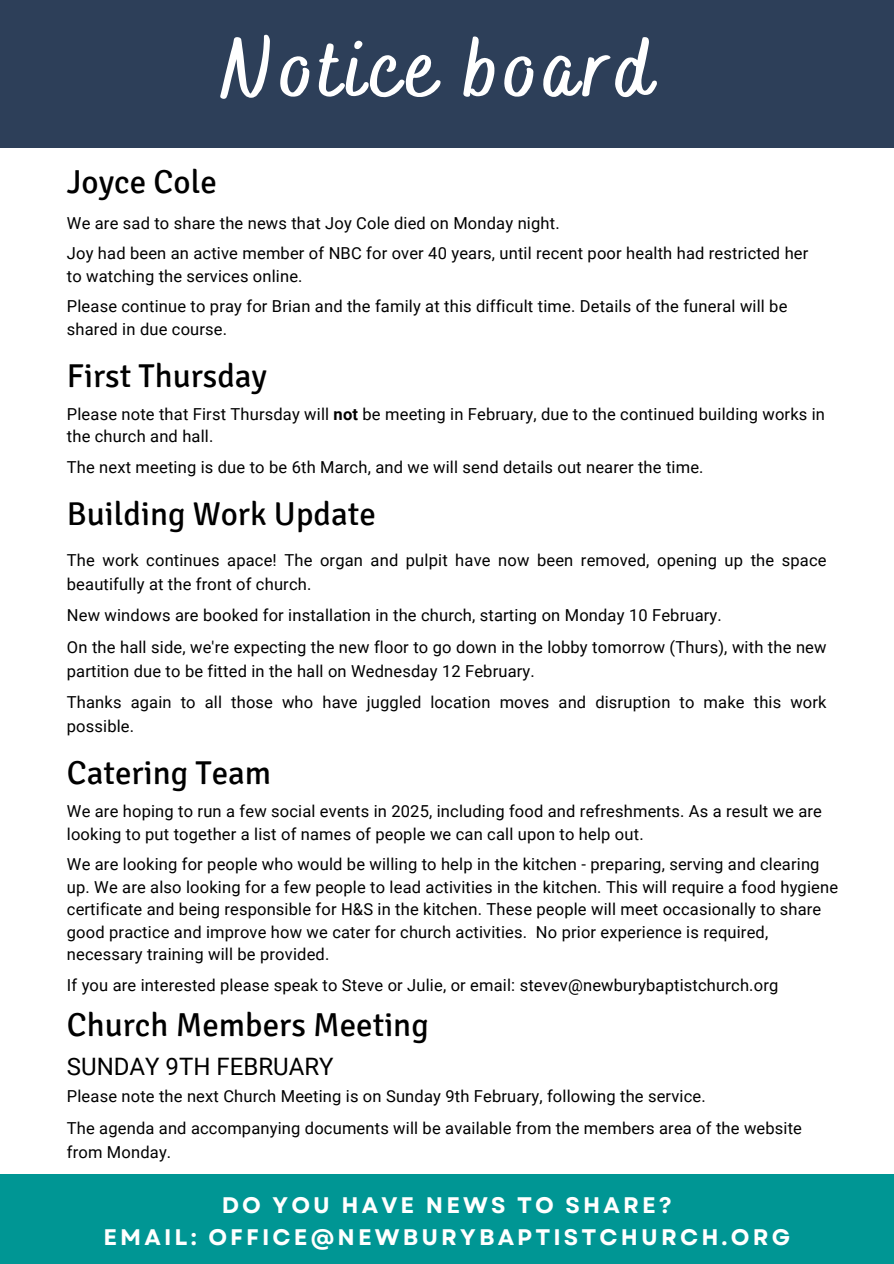
<style>
.page{position:relative;width:894px;height:1264px;background:#fff}
.page>*{position:absolute;margin:0;border:0;box-sizing:border-box;transform-origin:0 0}
.t1{font:700 86.85px "Bakerie Smooth";letter-spacing:.07em;color:#fff}
.t2{font:33px "Signika";color:#000}
.t3{font:24px "Roboto";color:#000}
.t4{font:700 22.5px/31.5px "Garet";letter-spacing:.14em;color:#fff;text-align:center}
.t5{font:16.5px/22.5px "Roboto";letter-spacing:.01em;color:#000}
.s1{font-weight:700}
</style>
<div class="page">
<div style="left:0;top:0;width:893px;height:148px;background:#2d3f59"></div>
<div style="left:0;top:1174px;width:893px;height:89px;background:#009694"></div>
<h1 class="t1" style="left:220px;top:17px;width:435px">Notice board</h1>
<p class="t2" style="left:67px;top:162px;width:151px">Joyce Cole</p>
<h2 class="t5" style="left:67px;top:212px;width:494px">We are sad to share the news that Joy Cole died on Monday night.</h2>
<p class="t5" style="left:67px;top:242px;width:742px">Joy had been an active member of NBC for over 40 years, until recent poor health had restricted her to watching the services online.</p>
<p class="t5" style="left:67px;top:295px;width:722px">Please continue to pray for Brian and the family at this difficult time. Details of the funeral will be shared in due course.</p>
<h2 class="t2" style="left:67px;top:355px;width:202px">First Thursday</h2>
<p class="t5" style="left:67px;top:403px;width:759px">Please note that First Thursday will <span class="s1">not</span> be meeting in February, due to the continued building works in the church and hall.</p>
<p class="t5" style="left:67px;top:456px;width:638px">The next meeting is due to be 6th March, and we will send details out nearer the time.</p>
<p class="t2" style="left:67px;top:494px;width:310px">Building Work Update</p>
<p class="t5" style="left:67px;top:548px;width:761px;line-height:23.7px">The work continues apace! The organ and pulpit have now been removed, opening up the space beautifully at the front of church.</p>
<p class="t5" style="left:67px;top:604px;width:656px">New windows are booked for installation in the church, starting on Monday 10 February.</p>
<h2 class="t5" style="left:67px;top:635px;width:761px;line-height:23.7px">On the hall side, we're expecting the new floor to go down in the lobby tomorrow (Thurs), with the new partition due to be fitted in the hall on Wednesday 12 February.</h2>
<p class="t5" style="left:67px;top:690px;width:761px;line-height:23.7px">Thanks again to all those who have juggled location moves and disruption to make this work possible.</p>
<h3 class="t2" style="left:67px;top:753px;width:206px">Catering Team</h3>
<p class="t5" style="left:67px;top:800px;width:756px">We are hoping to run a few social events in 2025, including food and refreshments. As a result we are looking to put together a list of names of people we can call upon to help out.</p>
<p class="t5" style="left:67px;top:853px;width:772px">We are looking for people who would be willing to help in the kitchen - preparing, serving and clearing up. We are also looking for a few people to lead activities in the kitchen. This will require a food hygiene certificate and being responsible for H&amp;S in the kitchen. These people will meet occasionally to share good practice and improve how we cater for church activities. No prior experience is required, necessary training will be provided.</p>
<p class="t5" style="left:67px;top:973px;width:712px">If you are interested please speak to Steve or Julie, or email: stevev@newburybaptistchurch.org</p>
<h2 class="t2" style="left:67px;top:1004px;width:363px">Church Members Meeting</h2>
<p class="t3" style="left:67px;top:1052px;width:268px">SUNDAY 9TH FEBRUARY</p>
<p class="t5" style="left:67px;top:1085px;width:640px">Please note the next Church Meeting is on Sunday 9th February, following the service.</p>
<p class="t5" style="left:67px;top:1116px;width:736px;line-height:23.7px">The agenda and accompanying documents will be available from the members area of the website from Monday.</p>
<h2 class="t4" style="left:103px;top:1189px;width:688px">DO YOU HAVE NEWS TO SHARE?<br>EMAIL: OFFICE@NEWBURYBAPTISTCHURCH.ORG</h2>
</div>
